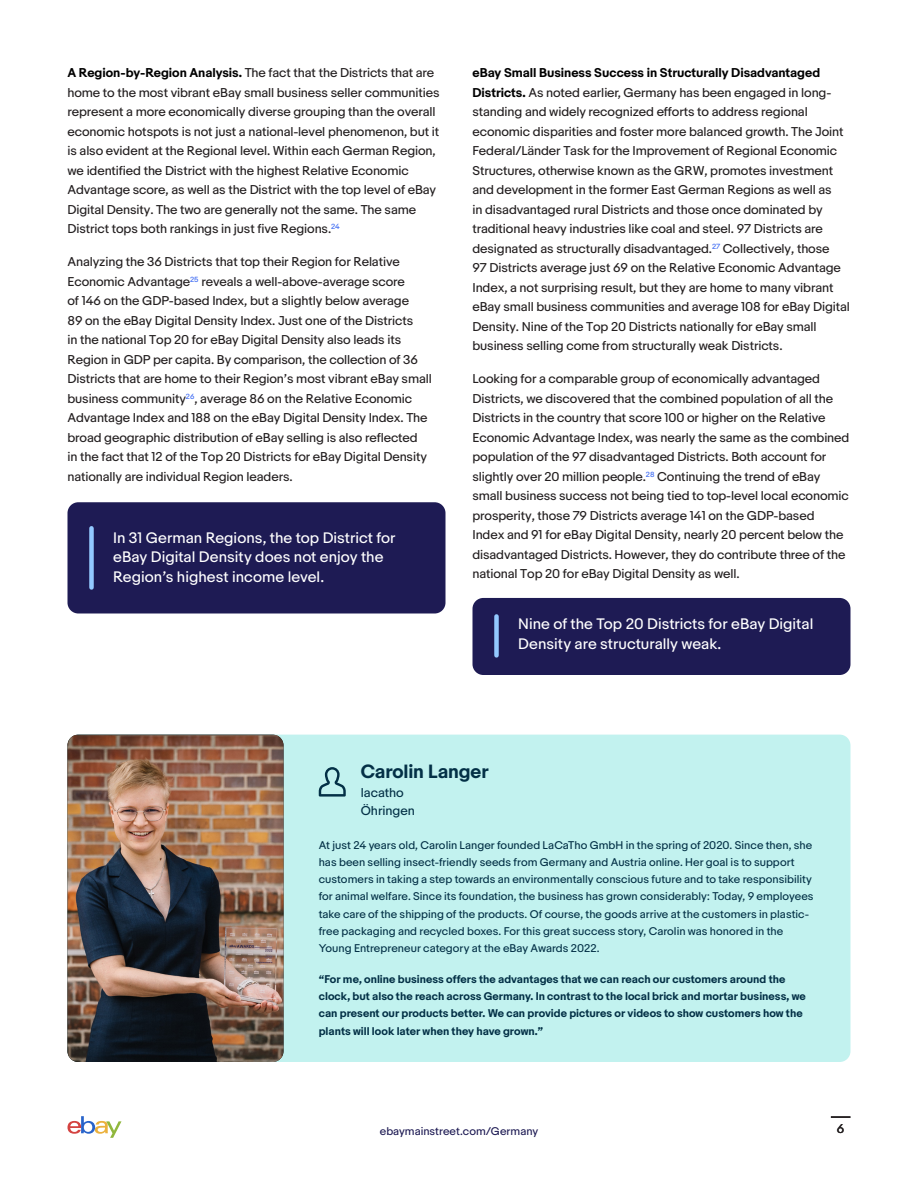
<style>
.page{position:relative;width:918px;height:1188px;background:#fff}
.page>*{position:absolute;margin:0;border:0;box-sizing:border-box;transform-origin:0 0}
.t1{font:700 18px "Market Sans";letter-spacing:-.005em;color:#033046}
.Callout{font:14.25px/19.5px "Market Sans";color:#fff}
.Body{font:12px/19.5px "Market Sans";letter-spacing:-.01em;color:#231f20}
.Body-2{font:12px "Market Sans";color:#033046}
.Seller_Buyer_Quote{font:10.5px/17.2px "Market Sans";letter-spacing:.005em;color:#033046}
.Seller_Buyer_Quote-2{font:700 10.5px/17.2px "Market Sans";color:#033046}
.t2{font:10.5px "Market Sans";letter-spacing:.005em;color:#1e1b54}
.s1{font-weight:700;color:#000}
</style>
<div class="page">
<svg style="left:68px;top:1116px;width:54px;height:22px"></svg>
<svg style="left:831px;top:1116px;width:19px;height:2px"></svg>
<div style="left:68px;top:735px;width:782px;height:327px;background:#c2f2ef;border-radius:11px"></div>
<img style="left:68px;top:735px;width:216px;height:327px">
<svg style="left:319px;top:767px;width:27px;height:30px"></svg>
<div style="left:68px;top:502px;width:378px;height:111px;background:#1e1b54;border-radius:11px"></div>
<div style="left:89px;top:528px;width:5px;height:60px;background:#93c9ff"></div>
<div style="left:473px;top:598px;width:378px;height:77px;background:#1e1b54;border-radius:11px"></div>
<div style="left:494px;top:616px;width:5px;height:39px;background:#93c9ff"></div>
<p class="Body" style="left:68px;top:63px;width:374px"><span class="s1">A Region-by-Region Analysis.</span> The fact that the Districts that are home to the most vibrant eBay small business seller communities represent a more economically diverse grouping than the overall economic hotspots is not just a national-level phenomenon, but it is also evident at the Regional level. Within each German Region, we identified the District with the highest Relative Economic Advantage score, as well as the District with the top level of eBay Digital Density. The two are generally not the same. The same District tops both rankings in just five Regions.<sup>24</sup></p>
<p class="Body" style="left:68px;top:252px;width:366px">Analyzing the 36 Districts that top their Region for Relative Economic Advantage<sup>25</sup> reveals a well-above-average score<br>of 146 on the GDP-based Index, but a slightly below average<br>89 on the eBay Digital Density Index. Just one of the Districts<br>in the national Top 20 for eBay Digital Density also leads its Region in GDP per capita. By comparison, the collection of 36<br>Districts that are home to their Region’s most vibrant eBay small business community<sup>26</sup>, average 86 on the Relative Economic Advantage Index and 188 on the eBay Digital Density Index. The broad geographic distribution of eBay selling is also reflected<br>in the fact that 12 of the Top 20 Districts for eBay Digital Density nationally are individual Region leaders.</p>
<p class="Callout" style="left:113px;top:528px;width:284px">In 31 German Regions, the top District for eBay Digital Density does not enjoy the<br>Region’s highest income level.</p>
<p class="Body" style="left:472px;top:63px;width:379px"><span class="s1">eBay Small Business Success in Structurally Disadvantaged Districts.</span> As noted earlier, Germany has been engaged in long&shy;standing and widely recognized efforts to address regional economic disparities and foster more balanced growth. The Joint Federal/Länder Task for the Improvement of Regional Economic Structures, otherwise known as the GRW, promotes investment and development in the former East German Regions as well as<br>in disadvantaged rural Districts and those once dominated by traditional heavy industries like coal and steel. 97 Districts are designated as structurally disadvantaged.<sup>27</sup> Collectively, those<br>97 Districts average just 69 on the Relative Economic Advantage Index, a not surprising result, but they are home to many vibrant eBay small business communities and average 108 for eBay Digital Density. Nine of the Top 20 Districts nationally for eBay small business selling come from structurally weak Districts.</p>
<p class="Body" style="left:472px;top:369px;width:378px">Looking for a comparable group of economically advantaged Districts, we discovered that the combined population of all the Districts in the country that score 100 or higher on the Relative Economic Advantage Index, was nearly the same as the combined population of the 97 disadvantaged Districts. Both account for slightly over 20 million people.<sup>28</sup> Continuing the trend of eBay small business success not being tied to top-level local economic prosperity, those 79 Districts average 141 on the GDP-based Index and 91 for eBay Digital Density, nearly 20 percent below the disadvantaged Districts. However, they do contribute three of the national Top 20 for eBay Digital Density as well.</p>
<p class="Callout" style="left:518px;top:615px;width:297px">Nine of the Top 20 Districts for eBay Digital<br>Density are structurally weak.</p>
<h2 class="t1" style="left:361px;top:760px;width:129px">Carolin Langer</h2>
<p class="Body-2" style="left:361px;top:786px;width:45px">lacatho</p>
<p class="Body-2" style="left:361px;top:804px;width:56px">Öhringen</p>
<p class="Seller_Buyer_Quote" style="left:319px;top:836px;width:496px">At just 24 years old, Carolin Langer founded LaCaTho GmbH in the spring of 2020. Since then, she has been selling insect-friendly seeds from Germany and Austria online. Her goal is to support customers in taking a step towards an environmentally conscious future and to take responsibility for animal welfare. Since its foundation, the business has grown considerably: Today, 9 employees take care of the shipping of the products. Of course, the goods arrive at the customers in plastic&shy;free packaging and recycled boxes. For this great success story, Carolin was honored in the Young Entrepreneur category at the eBay Awards 2022.</p>
<p class="Seller_Buyer_Quote-2" style="left:319px;top:971px;width:489px">“For me, online business offers the advantages that we can reach our customers around the clock, but also the reach across Germany. In contrast to the local brick and mortar business, we can present our products better. We can provide pictures or videos to show customers how the plants will look later when they have grown.”</p>
<p class="t2" style="left:380px;top:1125px;width:160px">ebaymainstreet.com/Germany</p>
<p class="Body" style="left:837px;top:1120px;width:9px">6</p>
</div>
